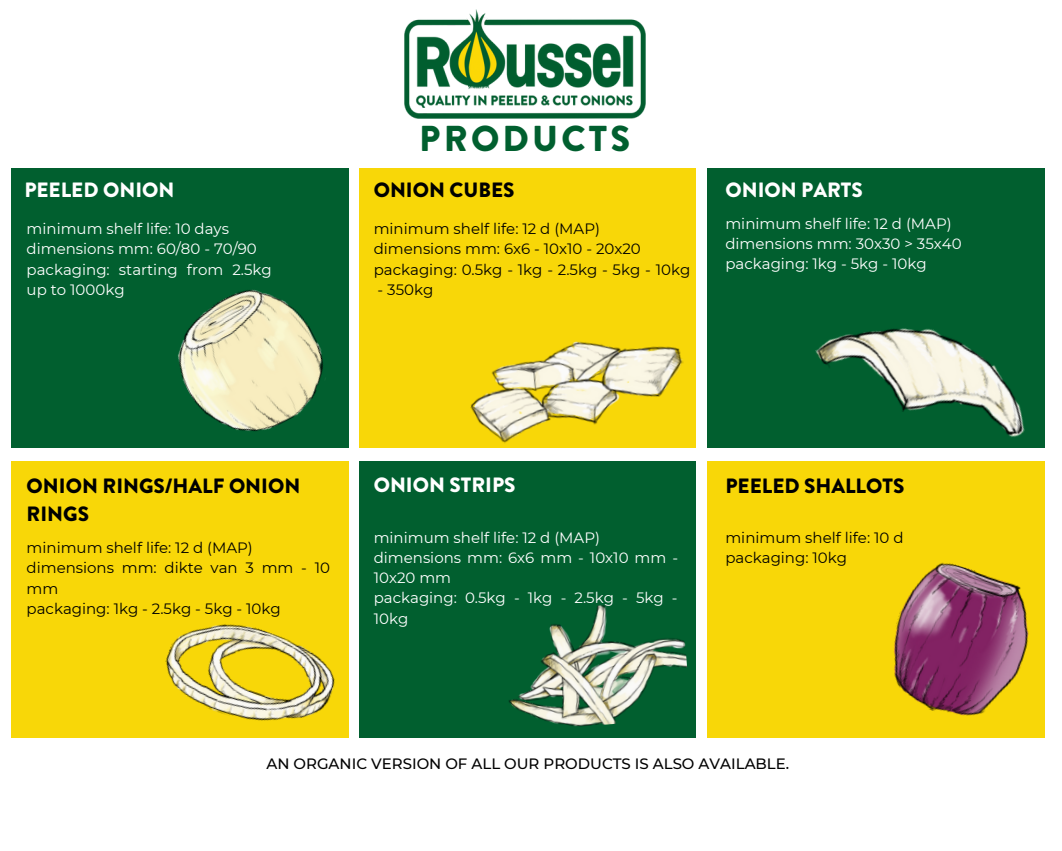
<style>
.page{position:relative;width:1062px;height:851px;background:#fff}
.page>*{position:absolute;margin:0;border:0;box-sizing:border-box;transform-origin:0 0}
.t1{font:900 36px "Brandon Grotesque";letter-spacing:.09em;color:#015f2f}
.t2{font:900 20.7px/28px "Brandon Grotesque";color:#000}
.t3{font:900 20.7px "Brandon Grotesque";color:#fff}
.t4{font:15px/20.2px "Montserrat";color:#fff}
.t5{font:15px/20.2px "Montserrat";color:#000}
.t6{font:500 15px "Montserrat";color:#000}
</style>
<div class="page">
<div style="left:12px;top:461px;width:337px;height:276px;background:#f8d708"></div>
<div style="left:360px;top:461px;width:336px;height:276px;background:#015f2f"></div>
<div style="left:707px;top:461px;width:337px;height:276px;background:#f8d708"></div>
<div style="left:12px;top:167px;width:337px;height:280px;background:#015f2f"></div>
<div style="left:360px;top:167px;width:336px;height:280px;background:#f8d708"></div>
<div style="left:707px;top:167px;width:337px;height:280px;background:#015f2f"></div>
<img style="left:404px;top:10px;width:242px;height:109px">
<img style="left:158px;top:289px;width:186px;height:159px">
<img style="left:470px;top:341px;width:214px;height:102px">
<img style="left:806px;top:294px;width:239px;height:154px">
<img style="left:509px;top:605px;width:178px;height:122px">
<img style="left:155px;top:624px;width:189px;height:114px">
<img style="left:893px;top:553px;width:152px;height:179px">
<h2 class="t3" style="left:24px;top:175px;width:152px">PEELED ONION</h2>
<h1 class="t1" style="left:419px;top:113px;width:212px">PRODUCTS</h1>
<h2 class="t2" style="left:374px;top:176px;width:142px">ONION CUBES</h2>
<h2 class="t3" style="left:725px;top:176px;width:139px">ONION PARTS</h2>
<p class="t4" style="left:27px;top:218px;width:247px">minimum shelf life: 10 days dimensions mm: 60/80 - 70/90 packaging: starting from 2.5kg up to 1000kg</p>
<p class="t5" style="left:374px;top:218px;width:318px">minimum shelf life: 12 d (MAP) dimensions mm: 6x6 - 10x10 - 20x20 packaging: 0.5kg - 1kg - 2.5kg - 5kg - 10kg</p>
<p class="t5" style="left:378px;top:279px;width:57px">- 350kg</p>
<p class="t4" style="left:725px;top:213px;width:238px">minimum shelf life: 12 d (MAP) dimensions mm: 30x30 &gt; 35x40 packaging: 1kg - 5kg - 10kg</p>
<h2 class="t2" style="left:27px;top:472px;width:275px">ONION RINGS/HALF ONION<br>RINGS</h2>
<h2 class="t3" style="left:374px;top:470px;width:143px">ONION STRIPS</h2>
<h2 class="t2" style="left:725px;top:472px;width:180px">PEELED SHALLOTS</h2>
<p class="t5" style="left:27px;top:537px;width:305px">minimum shelf life: 12 d (MAP) dimensions mm: dikte van 3 mm - 10 mm<br>packaging: 1kg - 2.5kg - 5kg - 10kg</p>
<p class="t4" style="left:374px;top:527px;width:306px">minimum shelf life: 12 d (MAP) dimensions mm: 6x6 mm - 10x10 mm -<br>10x20 mm<br>packaging: 0.5kg - 1kg - 2.5kg - 5kg -<br>10kg</p>
<p class="t5" style="left:725px;top:527px;width:180px">minimum shelf life: 10 d packaging: 10kg</p>
<p class="t6" style="left:267px;top:755px;width:524px">AN ORGANIC VERSION OF ALL OUR PRODUCTS IS ALSO AVAILABLE.</p>
</div>
